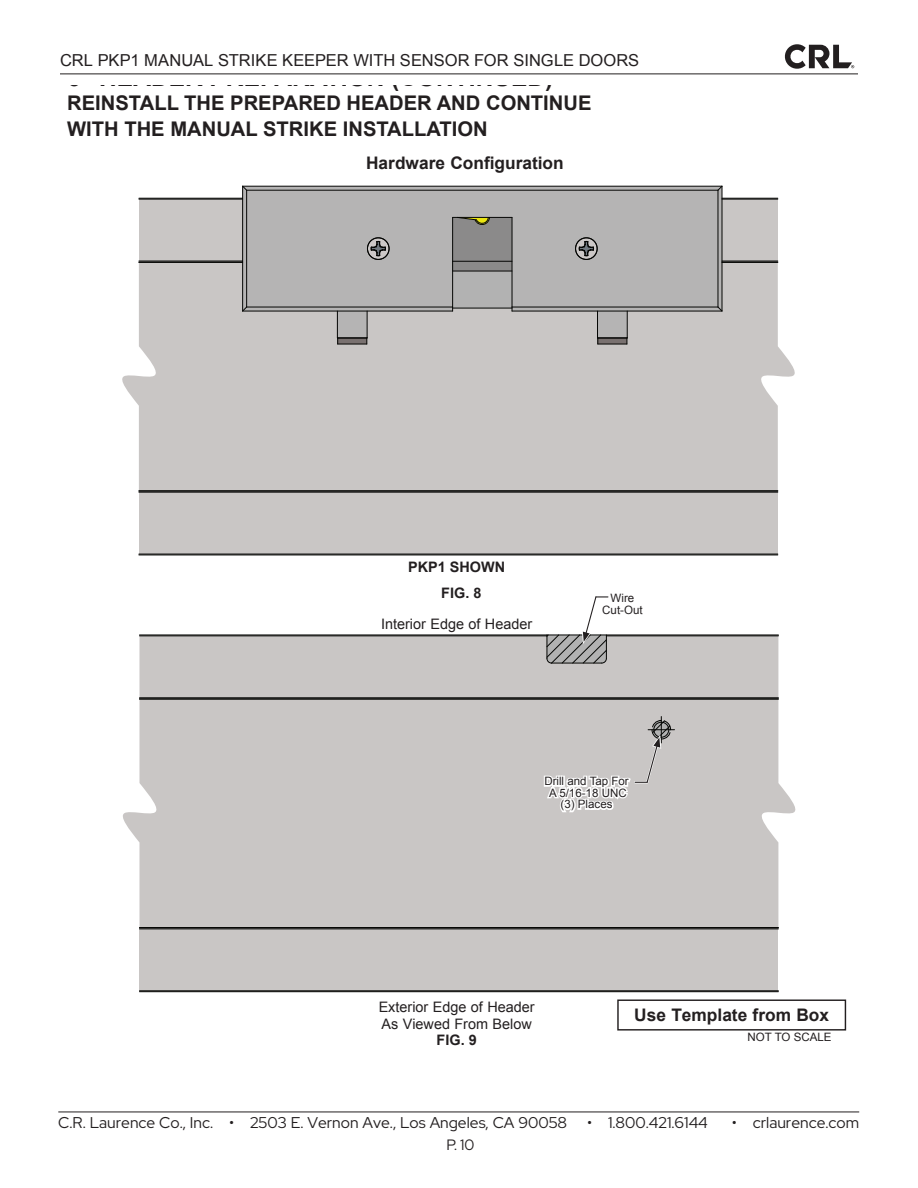
<style>
.page{position:relative;width:918px;height:1188px;background:#fff}
.page>*{position:absolute;margin:0;border:0;box-sizing:border-box;transform-origin:0 0}
.t1{font:700 20.25px/26px "Arial";color:#231f20}
.t2{font:700 17.25px "Arial";color:#231f20}
.t3{font:16.5px "Arial";color:#231f20}
.t4{font:15.6px "Red Hat Display";color:#231f20}
.t5{font:15px "Red Hat Display";color:#231f20}
.t6{font:14.4px/16.6px "Arial";color:#231f20;text-align:center}
.t7{font:700 14.4px "Arial";color:#231f20}
.t8{font:11.55px/11.6px "Arial";color:#231f20;text-align:center}
.s1{font-weight:700}
</style>
<div class="page">
<hr style="left:58px;top:1112px;width:801px;height:1px;background:#231f20">
<svg style="left:785px;top:44px;width:69px;height:25px"></svg>
<div style="left:123px;top:699px;width:672px;height:229px;background:#c9c6c5"></div>
<svg style="left:122px;top:262px;width:673px;height:229px;background:#cbc8c7"></svg>
<div style="left:139px;top:929px;width:639px;height:62px;background:#c9c6c5"></div>
<div style="left:139px;top:492px;width:639px;height:62px;background:#c9c6c5"></div>
<div style="left:722px;top:199px;width:56px;height:62px;background:#c9c6c5"></div>
<div style="left:139px;top:199px;width:104px;height:62px;background:#c9c6c5"></div>
<hr style="left:722px;top:186px;width:1px;height:125px;background:#040503">
<svg style="left:242px;top:186px;width:480px;height:159px;background:#b1b0b0"></svg>
<hr style="left:453px;top:271px;width:59px;height:1px;background:#040503">
<hr style="left:453px;top:308px;width:59px;height:1px;background:#040503">
<hr style="left:453px;top:261px;width:59px;height:1px;background:#040503">
<hr style="left:722px;top:198px;width:56px;height:1px;background:#040503">
<hr style="left:139px;top:198px;width:104px;height:1px;background:#040503">
<hr style="left:139px;top:555px;width:639px;height:1px;background:#040503">
<hr style="left:247px;top:307px;width:206px;height:1px;background:#040503">
<hr style="left:246px;top:190px;width:1px;height:117px;background:#040503">
<hr style="left:247px;top:190px;width:471px;height:1px;background:#040503">
<hr style="left:512px;top:307px;width:206px;height:1px;background:#040503">
<hr style="left:718px;top:190px;width:1px;height:117px;background:#040503">
<hr style="left:139px;top:699px;width:639px;height:1px;background:#040503">
<hr style="left:139px;top:927px;width:639px;height:1px;background:#040503">
<hr style="left:139px;top:928px;width:639px;height:1px;background:#040503">
<hr style="left:139px;top:929px;width:639px;height:1px;background:#040503">
<hr style="left:139px;top:991px;width:639px;height:1px;background:#040503">
<hr style="left:139px;top:199px;width:104px;height:1px;background:#040503">
<hr style="left:722px;top:199px;width:56px;height:1px;background:#040503">
<hr style="left:139px;top:261px;width:104px;height:1px;background:#040503">
<hr style="left:722px;top:261px;width:56px;height:1px;background:#040503">
<hr style="left:139px;top:262px;width:104px;height:1px;background:#040503">
<hr style="left:722px;top:262px;width:56px;height:1px;background:#040503">
<hr style="left:139px;top:491px;width:639px;height:1px;background:#040503">
<hr style="left:139px;top:492px;width:639px;height:1px;background:#040503">
<hr style="left:139px;top:554px;width:639px;height:1px;background:#040503">
<div style="left:617px;top:1000px;width:229px;height:31px;border:1px solid #231f20"></div>
<svg style="left:542px;top:717px;width:133px;height:98px;background:#cdcbca"></svg>
<svg style="left:139px;top:596px;width:639px;height:103px"></svg>
<hr style="left:60px;top:74px;width:798px;height:1px;background:#231f20">
<p class="t3" style="left:60px;top:49px;width:581px">CRL PKP1 MANUAL STRIKE KEEPER WITH SENSOR FOR SINGLE DOORS</p>
<p class="t1" style="left:67px;top:90px;width:526px">REINSTALL THE PREPARED HEADER AND CONTINUE<br>WITH THE MANUAL STRIKE INSTALLATION</p>
<p class="t2" style="left:366px;top:152px;width:199px">Hardware Configuration</p>
<p class="t7" style="left:408px;top:558px;width:98px">PKP1 SHOWN</p>
<p class="t7" style="left:441px;top:583px;width:42px">FIG. 8</p>
<p class="t6" style="left:381px;top:616px;width:153px">Interior Edge of Header</p>
<p class="t8" style="left:602px;top:592px;width:42px">Wire<br>Cut-Out</p>
<p class="t8" style="left:544px;top:776px;width:86px">Drill and Tap For<br>A 5/16-18 UNC (3) Places</p>
<p class="t6" style="left:379px;top:999px;width:157px">Exterior Edge of Header<br>As Viewed From Below<br><span class="s1">FIG. 9</span></p>
<p class="t2" style="left:634px;top:1004px;width:196px">Use Template from Box</p>
<p class="t8" style="left:748px;top:1031px;width:86px">NOT TO SCALE</p>
<p class="t4" style="left:58px;top:1112px;width:510px">C.R. Laurence Co., Inc. • 2503 E. Vernon Ave., Los Angeles, CA 90058</p>
<p class="t4" style="left:587px;top:1112px;width:122px">• 1.800.421.6144</p>
<p class="t4" style="left:732px;top:1112px;width:129px">• crlaurence.com</p>
<p class="t5" style="left:446px;top:1135px;width:30px">P. 10</p>
</div>
